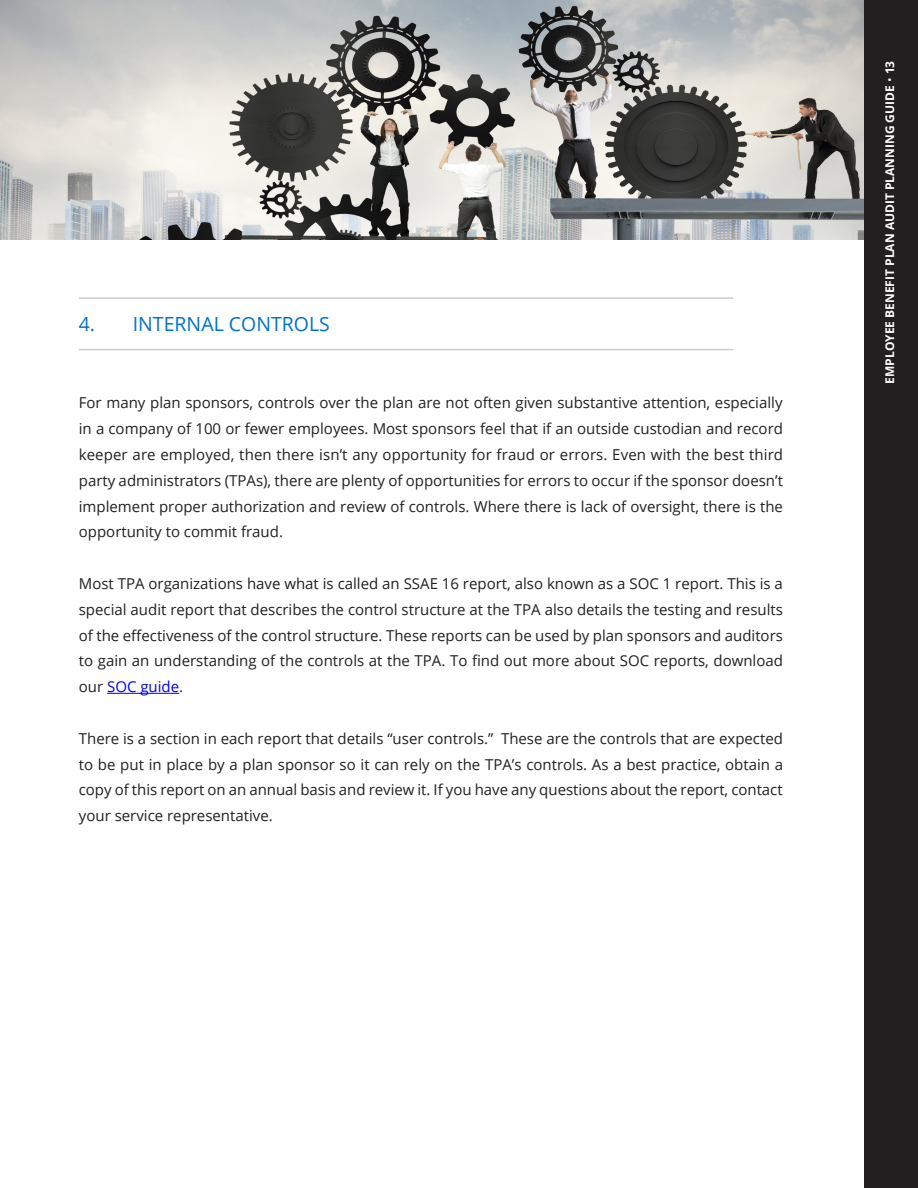
<style>
.page{position:relative;width:918px;height:1188px;background:#fff}
.page>*{position:absolute;margin:0;border:0;box-sizing:border-box;transform-origin:0 0}
.Subheads_COLOR{font:19.5px "Open Sans";color:#0070cf}
.Body_copy{font:15px/25.8px "Open Sans";color:#231f20;text-align:justify}
.t1{font:700 12px "Open Sans";color:#fff}
.s1{color:#00f}
.s2{font-weight:400}
</style>
<div class="page">
<div style="left:864px;top:0;width:54px;height:1188px;background:#231f20"></div>
<hr style="left:107px;top:693px;width:72px;height:1px;background:#00f">
<hr style="left:79px;top:297px;width:654px;height:2px;background:#ccc">
<hr style="left:79px;top:349px;width:654px;height:1px;background:#ccc">
<img style="left:0;top:0;width:864px;height:239px">
<p class="Subheads_COLOR" style="left:79px;top:311px;width:253px">4. INTERNAL CONTROLS</p>
<p class="Body_copy" style="left:79px;top:390px;width:706px">For many plan sponsors, controls over the plan are not often given substantive attention, especially in a company of 100 or fewer employees. Most sponsors feel that if an outside custodian and record keeper are employed, then there isn’t any opportunity for fraud or errors. Even with the best third party administrators (TPAs), there are plenty of opportunities for errors to occur if the sponsor doesn’t implement proper authorization and review of controls. Where there is lack of oversight, there is the opportunity to commit fraud.</p>
<p class="Body_copy" style="left:79px;top:570px;width:706px">Most TPA organizations have what is called an SSAE 16 report, also known as a SOC 1 report. This is a special audit report that describes the control structure at the TPA also details the testing and results of the effectiveness of the control structure. These reports can be used by plan sponsors and auditors to gain an understanding of the controls at the TPA. To find out more about SOC reports, download our <span class="s1">SOC guide</span>.</p>
<p class="Body_copy" style="left:79px;top:725px;width:706px">There is a section in each report that details “user controls.” These are the controls that are expected to be put in place by a plan sponsor so it can rely on the TPA’s controls. As a best practice, obtain a copy of this report on an annual basis and review it. If you have any questions about the report, contact your service representative.</p>
<p class="t1" style="left:872px;top:325px;width:273px;rotate:-90deg">FEDERAL BUSINESS TAX PLANNING GUIDE <span class="s2">•</span> 13</p>
<p class="t1" style="left:881px;top:384px;width:324px;rotate:-90deg">EMPLOYEE BENEFIT PLAN AUDIT PLANNING GUIDE <span class="s2">•</span> 13</p>
</div>
